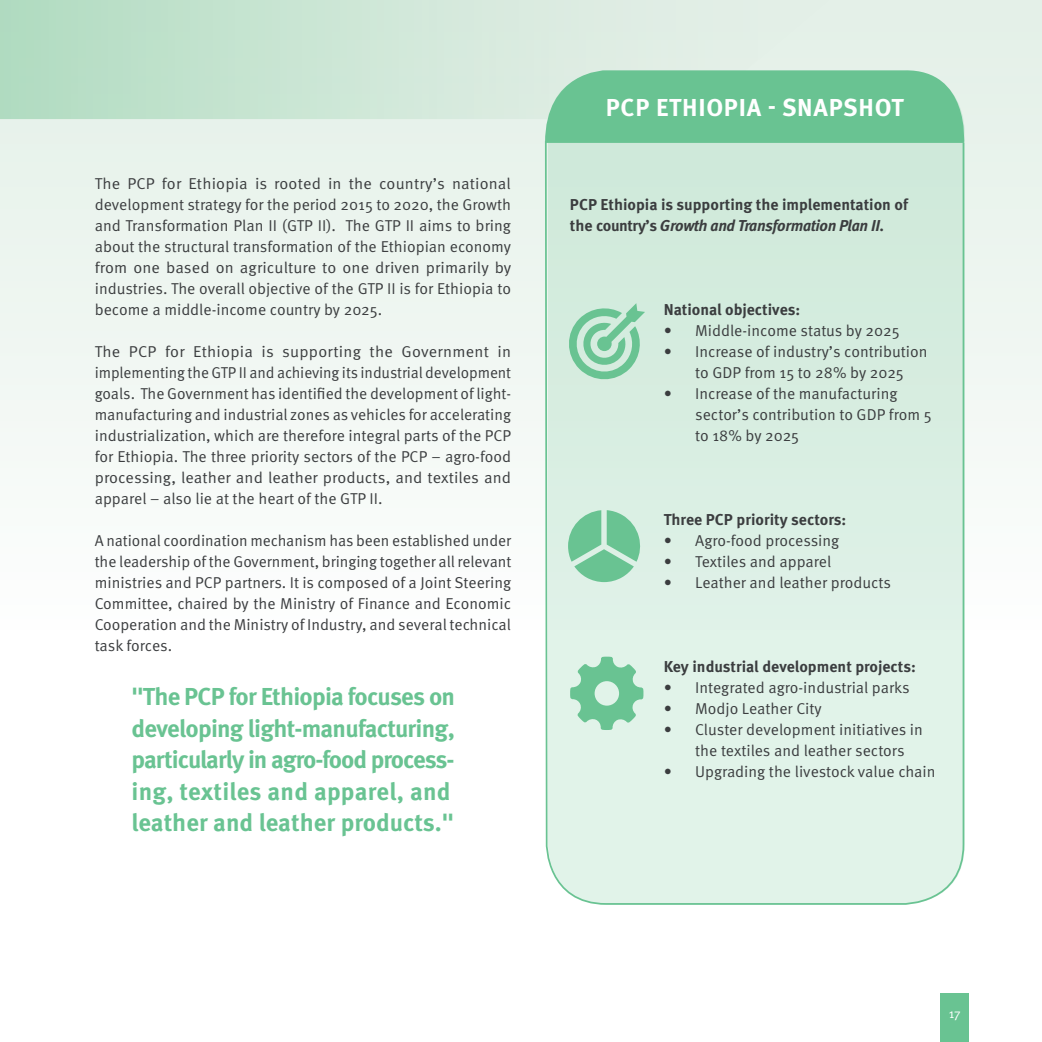
<style>
.page{position:relative;width:1042px;height:1042px;background:#fff}
.page>*{position:absolute;margin:0;border:0;box-sizing:border-box;transform-origin:0 0}
.t1{font:700 24.5px/31.5px "Meta Pro";letter-spacing:-.005em;color:#69c392}
.t2{font:700 24.5px "Meta Pro";letter-spacing:-.03em;color:#69c392}
.Title_text_Simone{font:700 24.5px "Meta Pro";letter-spacing:.03em;color:#fff}
.Body_Text_Simone{font:15.75px/21px "Meta Pro";color:#3b3d3f;text-align:justify}
.Body_Text_Simone-2{font:700 15.75px/21px "Meta Pro";color:#3b3d3f}
.t3{font:12.95px "Meta OT Norm";color:#fff}
.s1{font-style:italic}
</style>
<div class="page">
<div style="left:0;top:0;width:1042px;height:903px;background:linear-gradient(to bottom,#e4f0e8,#fff)"></div>
<div style="left:940px;top:993px;width:29px;height:49px;background:#69c392"></div>
<svg style="left:0;top:0;width:847px;height:119px;background:#cde6d6"></svg>
<svg style="left:545px;top:69px;width:424px;height:74px;background:#73c699"></svg>
<svg style="left:544px;top:139px;width:421px;height:766px;background:#d6ede0"></svg>
<svg style="left:568px;top:510px;width:73px;height:72px;background:#8fd2ad"></svg>
<p class="Body_Text_Simone" style="left:95px;top:174px;width:418px">The PCP for Ethiopia is rooted in the country’s national development strategy for the period 2015 to 2020, the Growth and Transformation Plan II (GTP II). The GTP II aims to bring about the structural transformation of the Ethiopian economy from one based on agriculture to one driven primarily by industries. The overall objective of the GTP II is for Ethiopia to become a middle-income country by 2025.</p>
<p class="Body_Text_Simone" style="left:95px;top:342px;width:418px">The PCP for Ethiopia is supporting the Government in implementing the GTP II and achieving its industrial development goals. The Government has identified the development of light&shy;manufacturing and industrial zones as vehicles for accelerating industrialization, which are therefore integral parts of the PCP for Ethiopia. The three priority sectors of the PCP – agro-food processing, leather and leather products, and textiles and apparel – also lie at the heart of the GTP II.</p>
<p class="Body_Text_Simone" style="left:95px;top:531px;width:418px">A national coordination mechanism has been established under the leadership of the Government, bringing together all relevant ministries and PCP partners. It is composed of a Joint Steering Committee, chaired by the Ministry of Finance and Economic Cooperation and the Ministry of Industry, and several technical task forces.</p>
<p class="t2" style="left:131px;top:681px;width:325px">"The PCP for Ethiopia focuses on</p>
<p class="t2" style="left:131px;top:713px;width:325px">developing light-manufacturing,</p>
<p class="t1" style="left:131px;top:745px;width:325px">particularly in agro-food process&shy;ing, textiles and apparel, and leather and leather products."</p>
<p class="Title_text_Simone" style="left:606px;top:91px;width:300px">PCP ETHIOPIA - SNAPSHOT</p>
<p class="Body_Text_Simone-2" style="left:570px;top:195px;width:339px">PCP Ethiopia is supporting the implementation of the country’s <span class="s1">Growth and Transformation Plan II</span>.</p>
<p class="Body_Text_Simone-2" style="left:664px;top:300px;width:138px">National objectives:</p>
<p class="Body_Text_Simone" style="left:664px;top:321px;width:237px">• Middle-income status by 2025</p>
<p class="Body_Text_Simone" style="left:664px;top:342px;width:265px;text-align:center">• Increase of industry’s contribution to GDP from 15 to 28% by 2025</p>
<p class="Body_Text_Simone" style="left:695px;top:384px;width:238px;text-align:left;text-indent:-32px">• Increase of the manufacturing sector’s contribution to GDP from 5 to 18% by 2025</p>
<p class="Body_Text_Simone-2" style="left:664px;top:510px;width:184px">Three PCP priority sectors:</p>
<p class="Body_Text_Simone" style="left:664px;top:531px;width:177px">• Agro-food processing</p>
<p class="Body_Text_Simone" style="left:664px;top:552px;width:169px">• Textiles and apparel</p>
<p class="Body_Text_Simone" style="left:664px;top:573px;width:229px">• Leather and leather products</p>
<p class="Body_Text_Simone-2" style="left:664px;top:657px;width:254px">Key industrial development projects:</p>
<p class="Body_Text_Simone" style="left:664px;top:678px;width:247px">• Integrated agro-industrial parks</p>
<p class="Body_Text_Simone" style="left:664px;top:699px;width:159px">• Modjo Leather City</p>
<p class="Body_Text_Simone" style="left:695px;top:720px;width:229px;text-indent:-32px">• Cluster development initiatives in the textiles and leather sectors</p>
<p class="Body_Text_Simone" style="left:664px;top:762px;width:273px">• Upgrading the livestock value chain</p>
<p class="t3" style="left:949px;top:1006px;width:13px">17</p>
</div>
